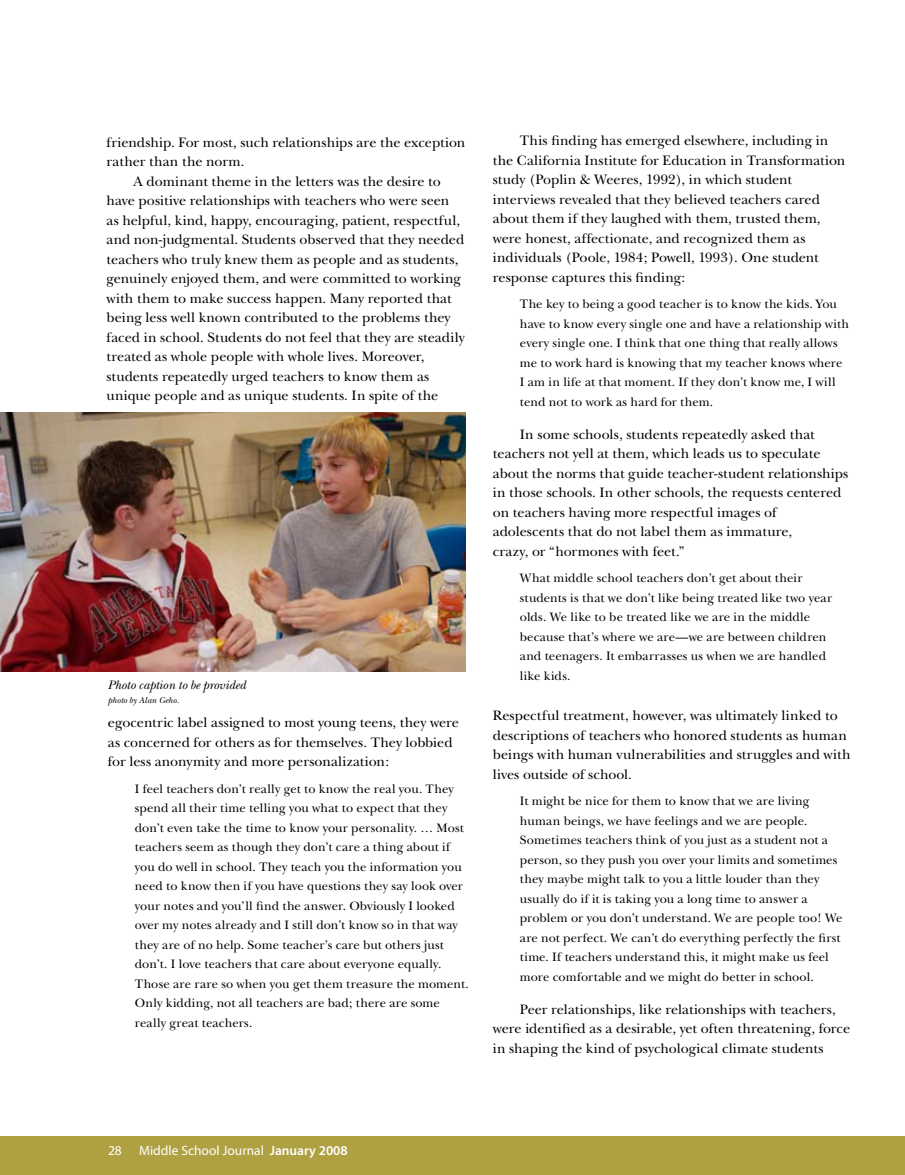
<style>
.page{position:relative;width:905px;height:1175px;background:#fff}
.page>*{position:absolute;margin:0;border:0;box-sizing:border-box;transform-origin:0 0}
.t1{font:14.25px/19.5px "New Baskerville";color:#000}
.t2{font:13.5px "Myriad Pro";color:#fff}
.t3{font:12.75px/19.5px "New Baskerville";letter-spacing:.005em;color:#000}
.t4{font:italic 12.75px "New Baskerville";color:#000}
.t5{font:italic 9px "New Baskerville";letter-spacing:.01em;color:#000}
.s1{font-weight:600}
</style>
<div class="page">
<div style="left:0;top:1136px;width:904px;height:38px;background:#afa142"></div>
<hr style="left:904px;top:1136px;width:1px;height:38px;background:#afa142">
<img style="left:0;top:413px;width:466px;height:258px">
<p class="t1" style="left:106px;top:132px;width:360px">friendship. For most, such relationships are the exception</p>
<p class="t1" style="left:106px;top:152px;width:139px">rather than the norm.</p>
<p class="t1" style="left:134px;top:171px;width:309px">A dominant theme in the letters was the desire to</p>
<p class="t1" style="left:106px;top:191px;width:344px">have positive relationships with teachers who were seen</p>
<p class="t1" style="left:106px;top:210px;width:355px">as helpful, kind, happy, encouraging, patient, respectful,</p>
<p class="t1" style="left:106px;top:230px;width:359px">and non-judgmental. Students observed that they needed</p>
<p class="t1" style="left:106px;top:249px;width:353px">teachers who truly knew them as people and as students,</p>
<p class="t1" style="left:106px;top:269px;width:356px">genuinely enjoyed them, and were committed to working</p>
<p class="t1" style="left:106px;top:288px;width:346px">with them to make success happen. Many reported that</p>
<p class="t1" style="left:106px;top:308px;width:345px">being less well known contributed to the problems they</p>
<p class="t1" style="left:106px;top:327px;width:360px">faced in school. Students do not feel that they are steadily</p>
<p class="t1" style="left:106px;top:347px;width:319px">treated as whole people with whole lives. Moreover,</p>
<p class="t1" style="left:106px;top:366px;width:324px">students repeatedly urged teachers to know them as</p>
<p class="t1" style="left:106px;top:386px;width:333px">unique people and as unique students. In spite of the</p>
<p class="t4" style="left:108px;top:677px;width:139px">Photo caption to be provided</p>
<p class="t5" style="left:108px;top:695px;width:73px">photo by Alan Geho.</p>
<p class="t1" style="left:108px;top:713px;width:352px">egocentric label assigned to most young teens, they were as concerned for others as for themselves. They lobbied for less anonymity and more personalization:</p>
<p class="t3" style="left:135px;top:779px;width:335px">I feel teachers don’t really get to know the real you. They spend all their time telling you what to expect that they don’t even take the time to know your personality. … Most teachers seem as though they don’t care a thing about if you do well in school. They teach you the information you need to know then if you have questions they say look over your notes and you’ll find the answer. Obviously I looked over my notes already and I still don’t know so in that way they are of no help. Some teacher’s care but others just don’t. I love teachers that care about everyone equally.<br>Those are rare so when you get them treasure the moment.<br>Only kidding, not all teachers are bad; there are some really great teachers.</p>
<p class="t1" style="left:493px;top:131px;width:354px;text-indent:27px">This finding has emerged elsewhere, including in the California Institute for Education in Transformation study (Poplin &amp; Weeres, 1992), in which student interviews revealed that they believed teachers cared about them if they laughed with them, trusted them, were honest, affectionate, and recognized them as individuals (Poole, 1984; Powell, 1993). One student response captures this finding:</p>
<p class="t3" style="left:520px;top:294px;width:331px">The key to being a good teacher is to know the kids. You have to know every single one and have a relationship with every single one. I think that one thing that really allows me to work hard is knowing that my teacher knows where I am in life at that moment. If they don’t know me, I will tend not to work as hard for them.</p>
<p class="t1" style="left:493px;top:424px;width:357px;text-indent:27px">In some schools, students repeatedly asked that teachers not yell at them, which leads us to speculate about the norms that guide teacher-student relationships in those schools. In other schools, the requests centered on teachers having more respectful images of adolescents that do not label them as immature,<br>crazy, or “hormones with feet.”</p>
<p class="t3" style="left:520px;top:568px;width:314px">What middle school teachers don’t get about their students is that we don’t like being treated like two year olds. We like to be treated like we are in the middle because that’s where we are—we are between children and teenagers. It embarrasses us when we are handled like kids.</p>
<p class="t1" style="left:493px;top:706px;width:359px">Respectful treatment, however, was ultimately linked to descriptions of teachers who honored students as human beings with human vulnerabilities and struggles and with lives outside of school.</p>
<p class="t3" style="left:520px;top:791px;width:324px">It might be nice for them to know that we are living human beings, we have feelings and we are people.<br>Sometimes teachers think of you just as a student not a person, so they push you over your limits and sometimes they maybe might talk to you a little louder than they usually do if it is taking you a long time to answer a problem or you don’t understand. We are people too! We are not perfect. We can’t do everything perfectly the first time. If teachers understand this, it might make us feel more comfortable and we might do better in school.</p>
<p class="t1" style="left:493px;top:999px;width:359px;text-indent:27px">Peer relationships, like relationships with teachers, were identified as a desirable, yet often threatening, force in shaping the kind of psychological climate students</p>
<p class="t2" style="left:108px;top:1141px;width:15px">28</p>
<p class="t2" style="left:139px;top:1141px;width:210px">Middle School Journal <span class="s1">January 2008</span></p>
</div>
